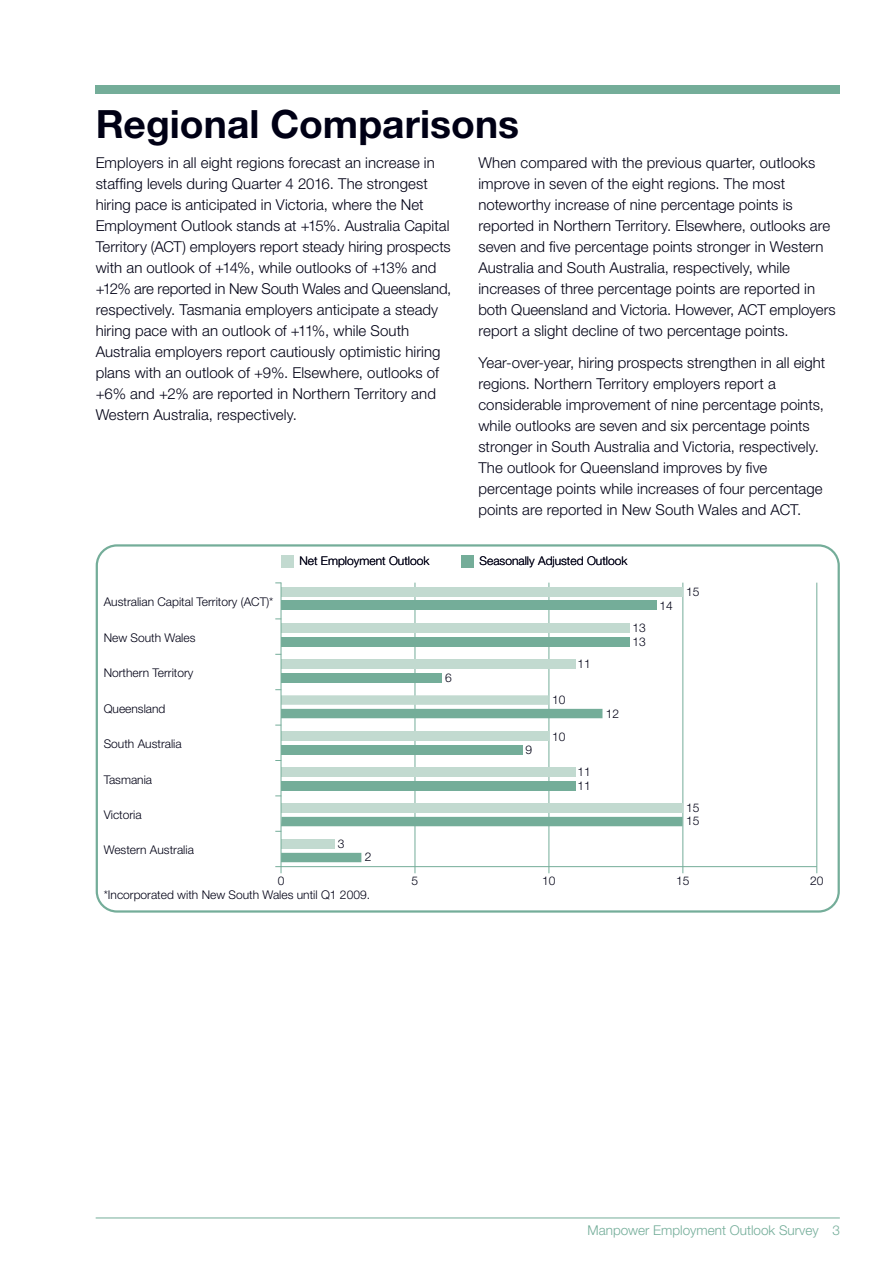
<style>
.page{position:relative;width:893px;height:1263px;background:#fff}
.page>*{position:absolute;margin:0;border:0;box-sizing:border-box;transform-origin:0 0}
.t1{font:700 39px "Helvetica Neue LT Std";color:#000015}
.t2{font:300 15px/21px "Helvetica Neue LT Std";letter-spacing:.005em;color:#000015}
.t3{font:300 13.5px "Helvetica Neue LT Std";color:#74ad99}
.t4{font:300 12px "Helvetica Neue LT Std";color:#000015}
</style>
<div class="page">
<hr style="left:96px;top:1217px;width:744px;height:1px;background:#74ad99">
<svg style="left:96px;top:544px;width:744px;height:369px"></svg>
<hr style="left:816px;top:583px;width:1px;height:290px;background:#74ad99">
<div style="left:281px;top:600px;width:375px;height:10px;background:#74ad99"></div>
<div style="left:281px;top:587px;width:401px;height:10px;background:#c2dad0"></div>
<div style="left:281px;top:555px;width:13px;height:13px;background:#c2dad0"></div>
<div style="left:461px;top:555px;width:13px;height:13px;background:#74ad99"></div>
<hr style="left:281px;top:583px;width:1px;height:290px;background:#74ad99">
<div style="left:96px;top:85px;width:744px;height:9px;background:#74ad99"></div>
<h1 class="t1" style="left:96px;top:100px;width:425px">Regional Comparisons</h1>
<p class="t2" style="left:478px;top:152px;width:359px">When compared with the previous quarter, outlooks improve in seven of the eight regions. The most noteworthy increase of nine percentage points is reported in Northern Territory. Elsewhere, outlooks are seven and five percentage points stronger in Western Australia and South Australia, respectively, while increases of three percentage points are reported in both Queensland and Victoria. However, ACT employers report a slight decline of two percentage points.</p>
<p class="t2" style="left:478px;top:351px;width:348px">Year-over-year, hiring prospects strengthen in all eight regions. Northern Territory employers report a considerable improvement of nine percentage points, while outlooks are seven and six percentage points stronger in South Australia and Victoria, respectively.<br>The outlook for Queensland improves by five percentage points while increases of four percentage points are reported in New South Wales and ACT.</p>
<p class="t2" style="left:96px;top:152px;width:357px">Employers in all eight regions forecast an increase in staffing levels during Quarter 4 2016. The strongest hiring pace is anticipated in Victoria, where the Net Employment Outlook stands at +15%. Australia Capital Territory (ACT) employers report steady hiring prospects with an outlook of +14%, while outlooks of +13% and +12% are reported in New South Wales and Queensland, respectively. Tasmania employers anticipate a steady hiring pace with an outlook of +11%, while South Australia employers report cautiously optimistic hiring plans with an outlook of +9%. Elsewhere, outlooks of +6% and +2% are reported in Northern Territory and Western Australia, respectively.</p>
<p class="t4" style="left:299px;top:554px;width:132px">Net Employment Outlook</p>
<p class="t4" style="left:480px;top:554px;width:149px">Seasonally Adjusted Outlook</p>
<p class="t4" style="left:104px;top:594px;width:171px">Australian Capital Territory (ACT)*</p>
<p class="t4" style="left:659px;top:598px;width:15px">14</p>
<p class="t4" style="left:104px;top:630px;width:93px">New South Wales</p>
<p class="t4" style="left:104px;top:666px;width:91px">Northern Territory</p>
<p class="t4" style="left:104px;top:701px;width:63px">Queensland</p>
<p class="t4" style="left:104px;top:737px;width:80px">South Australia</p>
<p class="t4" style="left:104px;top:772px;width:50px">Tasmania</p>
<p class="t4" style="left:104px;top:807px;width:40px">Victoria</p>
<p class="t4" style="left:445px;top:670px;width:8px">6</p>
<p class="t4" style="left:525px;top:742px;width:8px">9</p>
<p class="t4" style="left:552px;top:692px;width:15px">10</p>
<p class="t4" style="left:552px;top:729px;width:15px">10</p>
<p class="t4" style="left:577px;top:657px;width:15px">11</p>
<p class="t4" style="left:577px;top:764px;width:15px">11</p>
<p class="t4" style="left:577px;top:778px;width:15px">11</p>
<p class="t4" style="left:633px;top:620px;width:15px">13</p>
<p class="t4" style="left:633px;top:634px;width:15px">13</p>
<p class="t4" style="left:606px;top:706px;width:15px">12</p>
<p class="t4" style="left:686px;top:584px;width:15px">15</p>
<p class="t4" style="left:686px;top:800px;width:15px">15</p>
<p class="t4" style="left:686px;top:814px;width:15px">15</p>
<p class="t4" style="left:338px;top:836px;width:8px">3</p>
<p class="t4" style="left:104px;top:843px;width:92px">Western Australia</p>
<p class="t4" style="left:104px;top:888px;width:268px">*Incorporated with New South Wales until Q1 2009.</p>
<p class="t4" style="left:365px;top:849px;width:8px">2</p>
<p class="t4" style="left:278px;top:873px;width:8px">0</p>
<p class="t4" style="left:810px;top:873px;width:15px">20</p>
<p class="t4" style="left:412px;top:873px;width:8px">5</p>
<p class="t4" style="left:542px;top:873px;width:15px">10</p>
<p class="t4" style="left:676px;top:873px;width:15px">15</p>
<p class="t3" style="left:587px;top:1222px;width:254px">Manpower Employment Outlook Survey 3</p>
</div>
